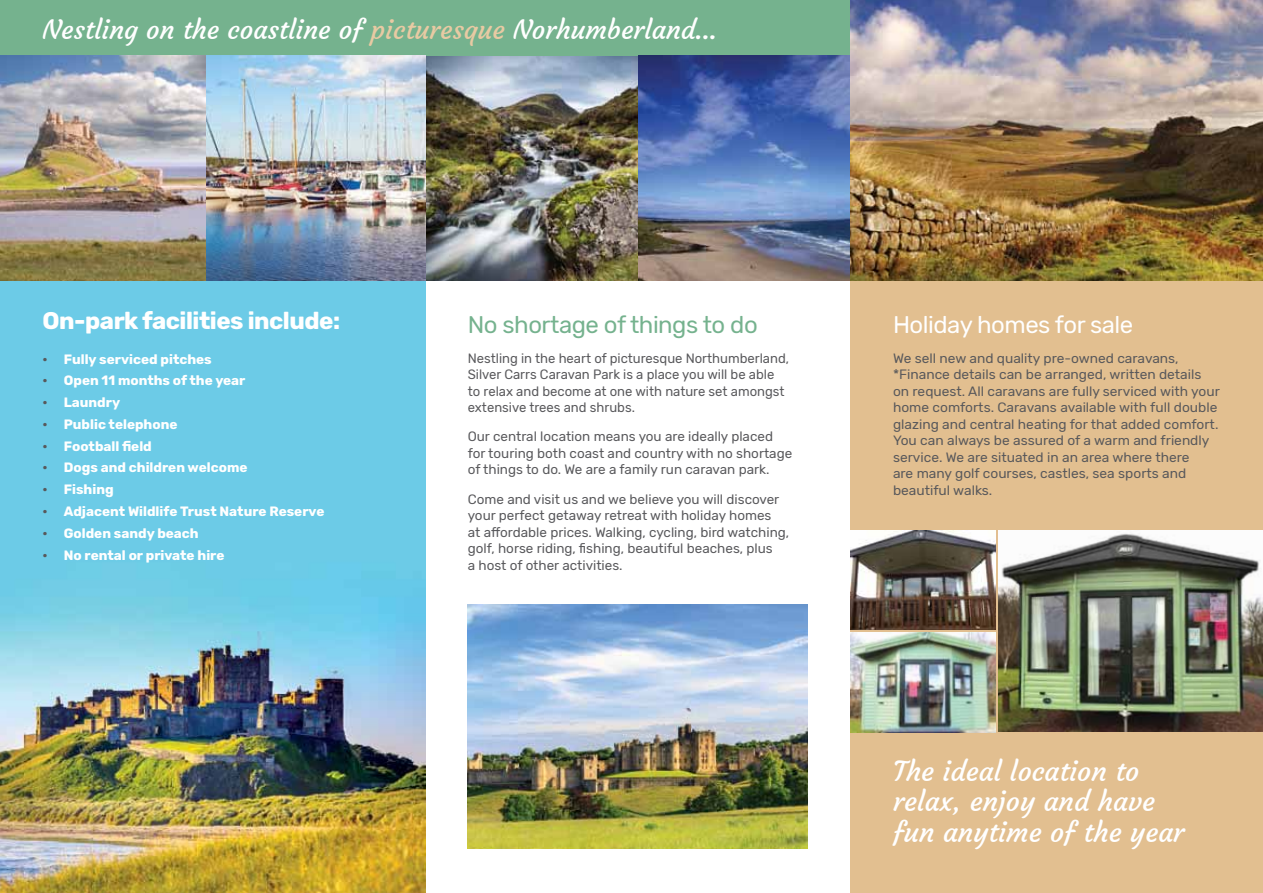
<style>
.page{position:relative;width:1263px;height:893px;background:#fff}
.page>*{position:absolute;margin:0;border:0;box-sizing:border-box;transform-origin:0 0}
.t1{font:27.6px/30.3px "Courgette";color:#fff}
.t2{font:26.4px "Courgette";color:#fff}
.t3{font:700 24px "Rubik";letter-spacing:-.02em;color:#fff}
.t4{font:24px "Rubik";letter-spacing:-.02em;color:#75b28e}
.t5{font:24px "Rubik";letter-spacing:-.02em;color:#fff}
.t6{font:13.5px/16.5px "Rubik";color:#58585b}
.t7{font:700 13.5px "Rubik";color:#fff}
.s1{color:#e8caa3}
.s2{color:#58585b}
</style>
<div class="page">
<img style="left:0;top:281px;width:425px;height:612px">
<div style="left:850px;top:0;width:413px;height:893px;background:#e2bf90"></div>
<img style="left:0;top:55px;width:850px;height:226px">
<div style="left:0;top:0;width:850px;height:55px;background:#75b28e"></div>
<img style="left:850px;top:0;width:413px;height:281px">
<img style="left:468px;top:604px;width:340px;height:244px">
<img style="left:998px;top:531px;width:265px;height:201px">
<img style="left:850px;top:531px;width:145px;height:99px">
<img style="left:850px;top:633px;width:145px;height:99px">
<h2 class="t2" style="left:43px;top:13px;width:676px">Nestling on the coastline of <span class="s1">picturesque</span> Norhumberland...</h2>
<h3 class="t3" style="left:43px;top:307px;width:299px">On-park facilities include:</h3>
<p class="t7" style="left:43px;top:351px;width:171px"><span class="s2">•</span> Fully serviced pitches</p>
<p class="t7" style="left:43px;top:373px;width:204px"><span class="s2">•</span> Open 11 months of the year</p>
<p class="t7" style="left:43px;top:395px;width:79px"><span class="s2">•</span> Laundry</p>
<p class="t7" style="left:43px;top:416px;width:136px"><span class="s2">•</span> Public telephone</p>
<p class="t7" style="left:43px;top:438px;width:111px"><span class="s2">•</span> Football field</p>
<p class="t7" style="left:43px;top:460px;width:206px"><span class="s2">•</span> Dogs and children welcome</p>
<p class="t7" style="left:43px;top:482px;width:73px"><span class="s2">•</span> Fishing</p>
<p class="t7" style="left:43px;top:503px;width:283px"><span class="s2">•</span> Adjacent Wildlife Trust Nature Reserve</p>
<p class="t7" style="left:43px;top:525px;width:158px"><span class="s2">•</span> Golden sandy beach</p>
<p class="t7" style="left:43px;top:547px;width:183px"><span class="s2">•</span> No rental or private hire</p>
<h3 class="t4" style="left:468px;top:311px;width:291px">No shortage of things to do</h3>
<p class="t6" style="left:468px;top:350px;width:323px">Nestling in the heart of picturesque Northumberland, Silver Carrs Caravan Park is a place you will be able to relax and become at one with nature set amongst extensive trees and shrubs.</p>
<p class="t6" style="left:468px;top:429px;width:326px">Our central location means you are ideally placed for touring both coast and country with no shortage of things to do. We are a family run caravan park.</p>
<p class="t6" style="left:468px;top:491px;width:323px">Come and visit us and we believe you will discover your perfect getaway retreat with holiday homes<br>at affordable prices. Walking, cycling, bird watching, golf, horse riding, fishing, beautiful beaches, plus<br>a host of other activities.</p>
<h3 class="t5" style="left:893px;top:311px;width:242px">Holiday homes for sale</h3>
<p class="t6" style="left:893px;top:350px;width:328px">We sell new and quality pre-owned caravans, *Finance details can be arranged, written details on request. All caravans are fully serviced with your home comforts. Caravans available with full double glazing and central heating for that added comfort.<br>You can always be assured of a warm and friendly service. We are situated in an area where there<br>are many golf courses, castles, sea sports and beautiful walks.</p>
<h1 class="t1" style="left:893px;top:756px;width:293px">The ideal location to relax, enjoy and have fun anytime of the year</h1>
</div>
